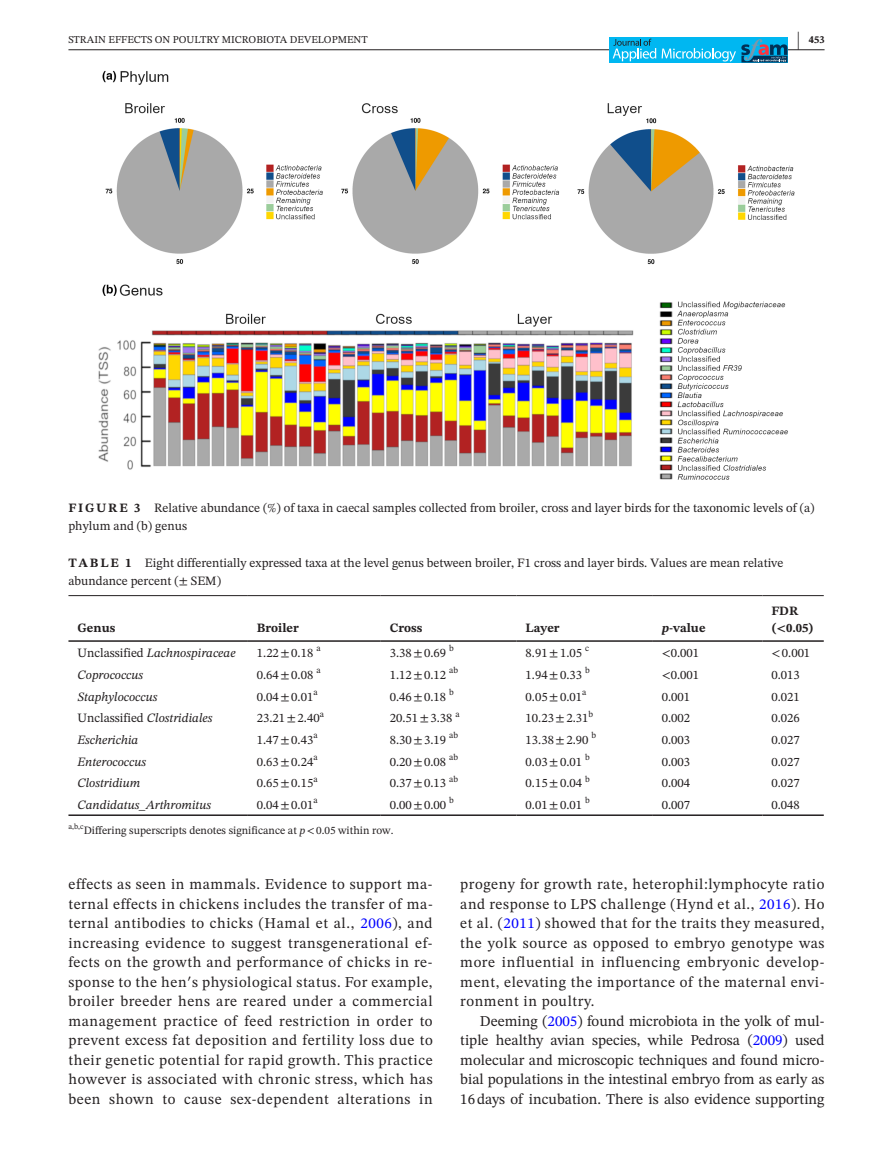
<style>
.page{position:relative;width:893px;height:1174px;background:#fff}
.page>*{position:absolute;margin:0;border:0;box-sizing:border-box;transform-origin:0 0}
.t1{font:700 21px "STIX Two Text";color:#231f20;scale:.42 1}
.t2{font:15px/19.5px "STIX Two Text";letter-spacing:.04em;color:#231f20;text-align:justify}
.t3{font:12.75px/18px "STIX Two Text";color:#231f20}
.t4{font:italic 12.75px "STIX Two Text";color:#231f20}
.t5{font:700 12.75px/17.2px "STIX Two Text";color:#231f20}
.t6{font:11.25px "STIX Two Text";color:#231f20}
.t7{font:10.5px "STIX Two Text";color:#231f20}
.t8{font:700 10.5px "STIX Two Text";color:#231f20}
.t9{font:8.85px "STIX Two Text";color:#231f20}
.t10{font:7.8px "STIX Two Text";color:#231f20}
.s1{font-weight:700}
.s2{font-style:italic}
.s3{font-family:"STIX"}
.s4{font-style:normal}
.s5{color:#00f}
</style>
<div class="page">
<hr style="left:68px;top:49px;width:756px;height:1px;background:#231f20">
<div style="left:609px;top:37px;width:178px;height:25px;background:#00b7f1"></div>
<svg style="left:662px;top:39px;width:125px;height:23px"></svg>
<svg style="left:613px;top:39px;width:43px;height:22px"></svg>
<img style="left:98px;top:70px;width:697px;height:410px">
<hr style="left:68px;top:595px;width:180px;height:1px;background:#231f20">
<hr style="left:248px;top:595px;width:133px;height:1px;background:#231f20">
<hr style="left:381px;top:595px;width:136px;height:1px;background:#231f20">
<hr style="left:517px;top:595px;width:136px;height:1px;background:#231f20">
<hr style="left:653px;top:595px;width:109px;height:1px;background:#231f20">
<hr style="left:762px;top:595px;width:62px;height:1px;background:#231f20">
<hr style="left:68px;top:640px;width:180px;height:2px;background:#231f20">
<hr style="left:248px;top:640px;width:133px;height:2px;background:#231f20">
<hr style="left:381px;top:640px;width:136px;height:2px;background:#231f20">
<hr style="left:517px;top:640px;width:136px;height:2px;background:#231f20">
<hr style="left:653px;top:640px;width:109px;height:2px;background:#231f20">
<hr style="left:762px;top:640px;width:62px;height:2px;background:#231f20">
<hr style="left:68px;top:814px;width:180px;height:2px;background:#231f20">
<hr style="left:248px;top:814px;width:133px;height:2px;background:#231f20">
<hr style="left:381px;top:814px;width:136px;height:2px;background:#231f20">
<hr style="left:517px;top:814px;width:136px;height:2px;background:#231f20">
<hr style="left:653px;top:814px;width:109px;height:2px;background:#231f20">
<hr style="left:762px;top:814px;width:62px;height:2px;background:#231f20">
<h1 class="t1" style="left:797px;top:24px;width:8px">|</h1>
<p class="t7" style="left:68px;top:32px;width:301px">STRAIN EFFECTS ON POULTRY MICROBIOTA DEVELOPMENT</p>
<p class="t8" style="left:809px;top:32px;width:17px">453</p>
<p class="t3" style="left:68px;top:499px;width:748px"><span class="s1">FIGURE 3</span> Relative abundance (%) of taxa in caecal samples collected from broiler, cross and layer birds for the taxonomic levels of (a) phylum and (b) genus</p>
<p class="t3" style="left:68px;top:554px;width:716px"><span class="s1">TABLE 1</span> Eight differentially expressed taxa at the level genus between broiler, F1 cross and layer birds. Values are mean relative abundance percent (± SEM)</p>
<p class="t5" style="left:77px;top:619px;width:39px">Genus</p>
<p class="t5" style="left:257px;top:619px;width:43px">Broiler</p>
<p class="t5" style="left:390px;top:619px;width:34px">Cross</p>
<p class="t5" style="left:526px;top:619px;width:36px">Layer</p>
<p class="t5" style="left:662px;top:619px;width:45px"><span class="s2">p</span>-value</p>
<p class="t5" style="left:771px;top:602px;width:44px">FDR (<span class="s3">&lt;</span>0.05)</p>
<p class="t4" style="left:77px;top:644px;width:160px"><span class="s4">Unclassified</span> Lachnospiraceae</p>
<p class="t3" style="left:257px;top:644px;width:58px">1.22±0.18</p>
<p class="t9" style="left:316px;top:642px;width:6px">a</p>
<p class="t3" style="left:390px;top:644px;width:66px">3.38±0.69 <sup>b</sup></p>
<p class="t3" style="left:526px;top:644px;width:65px">8.91±1.05 <sup>c</sup></p>
<p class="t3" style="left:662px;top:644px;width:39px">&lt;0.001</p>
<p class="t3" style="left:771px;top:644px;width:40px">&lt;0.001</p>
<p class="t4" style="left:77px;top:665px;width:67px">Coprococcus</p>
<p class="t3" style="left:257px;top:665px;width:65px">0.64±0.08 <sup>a</sup></p>
<p class="t3" style="left:390px;top:665px;width:58px">1.12±0.12</p>
<p class="t9" style="left:449px;top:664px;width:10px">ab</p>
<p class="t9" style="left:585px;top:664px;width:6px">b</p>
<p class="t3" style="left:526px;top:665px;width:58px">1.94±0.33</p>
<p class="t3" style="left:662px;top:665px;width:39px">&lt;0.001</p>
<p class="t3" style="left:771px;top:665px;width:30px">0.013</p>
<p class="t4" style="left:77px;top:687px;width:81px">Staphylococcus</p>
<p class="t3" style="left:257px;top:687px;width:62px">0.04±0.01<sup>a</sup></p>
<p class="t3" style="left:390px;top:687px;width:66px">0.46±0.18 <sup>b</sup></p>
<p class="t3" style="left:526px;top:687px;width:62px">0.05±0.01<sup>a</sup></p>
<p class="t3" style="left:662px;top:687px;width:30px">0.001</p>
<p class="t3" style="left:771px;top:687px;width:30px">0.021</p>
<p class="t4" style="left:77px;top:709px;width:137px"><span class="s4">Unclassified</span> Clostridiales</p>
<p class="t3" style="left:257px;top:709px;width:69px">23.21±2.40<sup>a</sup></p>
<p class="t3" style="left:390px;top:709px;width:72px">20.51±3.38 <sup>a</sup></p>
<p class="t3" style="left:526px;top:709px;width:69px">10.23±2.31<sup>b</sup></p>
<p class="t3" style="left:662px;top:709px;width:30px">0.002</p>
<p class="t3" style="left:771px;top:709px;width:30px">0.026</p>
<p class="t4" style="left:77px;top:730px;width:62px">Escherichia</p>
<p class="t3" style="left:257px;top:730px;width:62px">1.47±0.43<sup>a</sup></p>
<p class="t3" style="left:390px;top:730px;width:58px">8.30±3.19</p>
<p class="t9" style="left:449px;top:729px;width:10px">ab</p>
<p class="t9" style="left:591px;top:729px;width:6px">b</p>
<p class="t3" style="left:526px;top:730px;width:64px">13.38±2.90</p>
<p class="t3" style="left:662px;top:730px;width:30px">0.003</p>
<p class="t3" style="left:771px;top:730px;width:30px">0.027</p>
<p class="t9" style="left:449px;top:750px;width:10px">ab</p>
<p class="t4" style="left:77px;top:752px;width:70px">Enterococcus</p>
<p class="t3" style="left:257px;top:752px;width:62px">0.63±0.24<sup>a</sup></p>
<p class="t3" style="left:390px;top:752px;width:58px">0.20±0.08</p>
<p class="t9" style="left:585px;top:750px;width:6px">b</p>
<p class="t3" style="left:526px;top:752px;width:58px">0.03±0.01</p>
<p class="t3" style="left:662px;top:752px;width:30px">0.003</p>
<p class="t3" style="left:771px;top:752px;width:30px">0.027</p>
<p class="t9" style="left:449px;top:772px;width:10px">ab</p>
<p class="t4" style="left:77px;top:774px;width:65px">Clostridium</p>
<p class="t3" style="left:257px;top:774px;width:62px">0.65±0.15<sup>a</sup></p>
<p class="t3" style="left:390px;top:774px;width:58px">0.37±0.13</p>
<p class="t9" style="left:585px;top:772px;width:6px">b</p>
<p class="t3" style="left:526px;top:774px;width:58px">0.15±0.04</p>
<p class="t3" style="left:662px;top:774px;width:30px">0.004</p>
<p class="t3" style="left:771px;top:774px;width:30px">0.027</p>
<p class="t4" style="left:77px;top:796px;width:135px">Candidatus_Arthromitus</p>
<p class="t3" style="left:257px;top:796px;width:62px">0.04±0.01<sup>a</sup></p>
<p class="t3" style="left:390px;top:796px;width:66px">0.00±0.00 <sup>b</sup></p>
<p class="t3" style="left:526px;top:796px;width:66px">0.01±0.01 <sup>b</sup></p>
<p class="t3" style="left:662px;top:796px;width:30px">0.007</p>
<p class="t3" style="left:771px;top:796px;width:30px">0.048</p>
<p class="t10" style="left:68px;top:820px;width:17px">a,b,c</p>
<p class="t6" style="left:84px;top:822px;width:311px">Differing superscripts denotes significance at <span class="s2">p</span>&lt;0.05 within row.</p>
<p class="t2" style="left:68px;top:874px;width:366px">effects as seen in mammals. Evidence to support ma&shy;ternal effects in chickens includes the transfer of ma&shy;ternal antibodies to chicks (Hamal et al., <span class="s5">2006</span>), and increasing evidence to suggest transgenerational ef&shy;fects on the growth and performance of chicks in re&shy;sponse to the hen′s physiological status. For example, broiler breeder hens are reared under a commercial management practice of feed restriction in order to prevent excess fat deposition and fertility loss due to their genetic potential for rapid growth. This practice however is associated with chronic stress, which has been shown to cause sex-dependent alterations in</p>
<p class="t2" style="left:460px;top:874px;width:366px">progeny for growth rate, heterophil:lymphocyte ratio and response to LPS challenge (Hynd et al., <span class="s5">2016</span>). Ho et al. (<span class="s5">2011</span>) showed that for the traits they measured, the yolk source as opposed to embryo genotype was more influential in influencing embryonic develop&shy;ment, elevating the importance of the maternal envi&shy;ronment in poultry.</p>
<p class="t2" style="left:460px;top:1011px;width:366px;text-indent:19px">Deeming (<span class="s5">2005</span>) found microbiota in the yolk of mul&shy;tiple healthy avian species, while Pedrosa (<span class="s5">2009</span>) used molecular and microscopic techniques and found micro&shy;bial populations in the intestinal embryo from as early as 16days of incubation. There is also evidence supporting</p>
</div>
